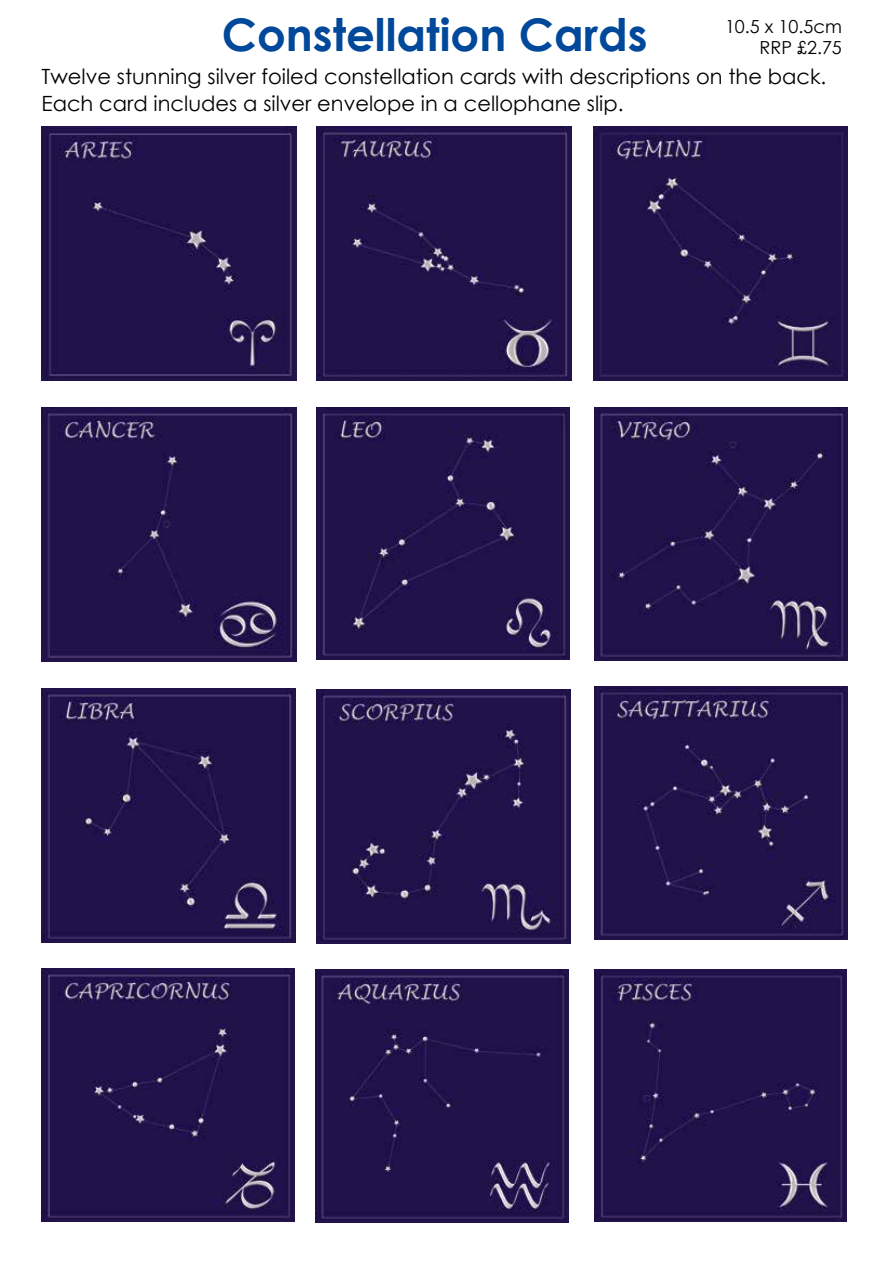
<style>
.page{position:relative;width:893px;height:1263px;background:#fff}
.page>*{position:absolute;margin:0;border:0;box-sizing:border-box;transform-origin:0 0}
.t1{font:700 45px "Century Gothic";color:#00489a}
.t2{font:21px/27px "Century Gothic";color:#000}
.t3{font:18px/21px "Century Gothic";color:#000;text-align:right}
</style>
<div class="page">
<img style="left:41px;top:126px;width:255px;height:254px">
<img style="left:317px;top:126px;width:254px;height:254px">
<img style="left:41px;top:407px;width:256px;height:255px">
<img style="left:593px;top:126px;width:255px;height:254px">
<img style="left:317px;top:407px;width:253px;height:252px">
<img style="left:594px;top:407px;width:254px;height:253px">
<img style="left:41px;top:689px;width:254px;height:253px">
<img style="left:316px;top:690px;width:254px;height:253px">
<img style="left:594px;top:687px;width:253px;height:252px">
<img style="left:41px;top:968px;width:254px;height:253px">
<img style="left:316px;top:969px;width:253px;height:253px">
<img style="left:594px;top:969px;width:253px;height:252px">
<h1 class="t1" style="left:222px;top:6px;width:427px">Constellation Cards</h1>
<p class="t3" style="left:725px;top:15px;width:118px">10.5 x 10.5cm<br>RRP £2.75</p>
<p class="t2" style="left:41px;top:62px;width:786px">Twelve stunning silver foiled constellation cards with descriptions on the back.<br>Each card includes a silver envelope in a cellophane slip.</p>
</div>
